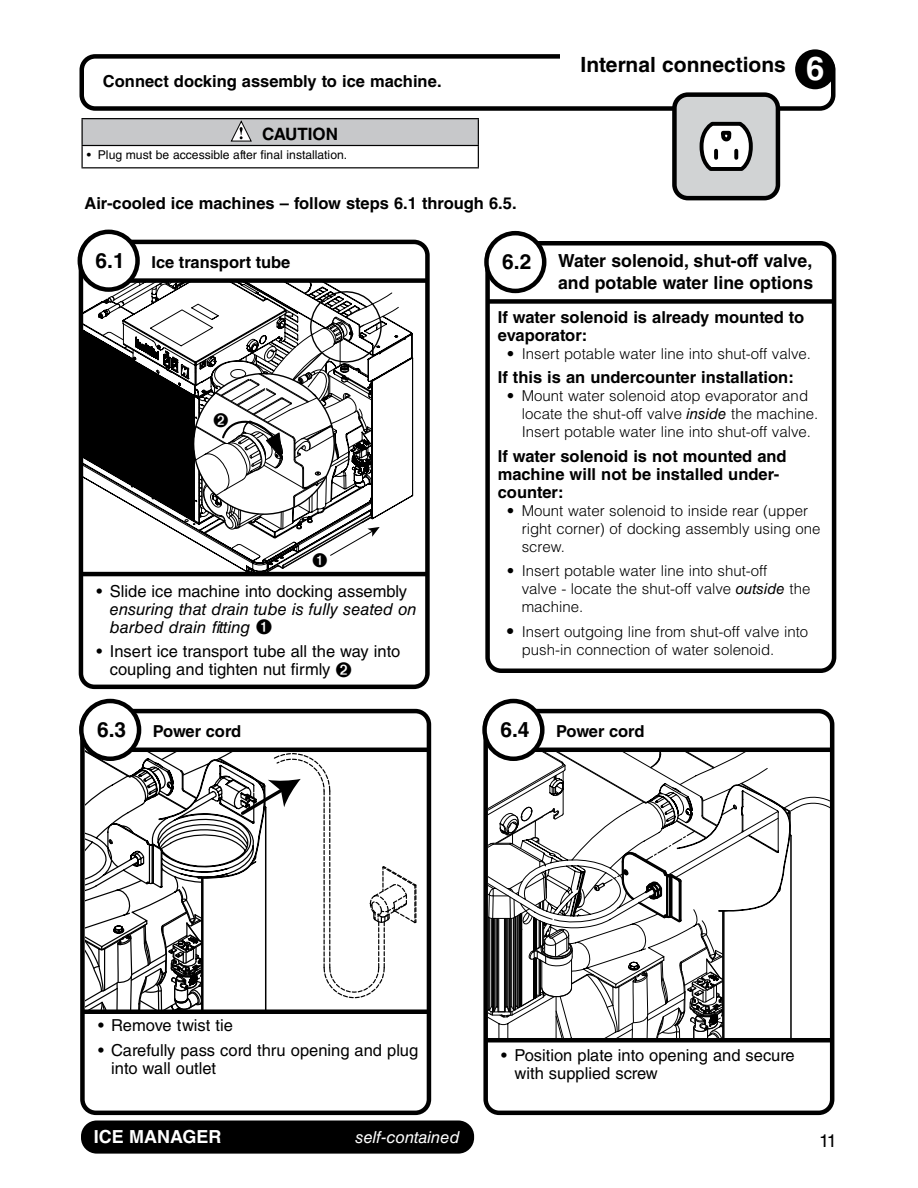
<style>
.page{position:relative;width:918px;height:1188px;background:#fff}
.page>*{position:absolute;margin:0;border:0;box-sizing:border-box;transform-origin:0 0}
.t1{font:700 21px "Helvetica LT Std";color:#000}
.t2{font:700 18px/21.6px "Helvetica LT Std";color:#000}
.t3{font:700 18px "Helvetica LT Std";color:#fff}
.t4{font:18px "Helvetica LT Std";color:#000}
.t5{font:700 16.95px "Helvetica LT Std";color:#000}
.t6{font:700 16.5px/18px "Helvetica LT Std";color:#000}
.t7{font:16.5px/18px "Helvetica LT Std";color:#000}
.t8{font:italic 16.5px/18px "Helvetica LT Std";color:#000}
.t9{font:italic 16.5px "Helvetica LT Std";color:#fff}
.t10{font:300 15px/18px "Helvetica LT Std";color:#000}
.t11{font:12.15px "Helvetica LT Std";color:#000}
.s1{font-size:33px;color:#fff}
.s2{font-weight:400;font-style:italic}
.s3{font-size:16.5px}
</style>
<div class="page">
<div style="left:83px;top:1123px;width:389px;height:28px;background:#000;border-radius:14px"></div>
<div style="left:81px;top:1120px;width:393px;height:34px;border:4px solid #000;border-radius:14px"></div>
<div style="left:80px;top:54px;width:756px;height:57px;border:4px solid #000;border-radius:14px"></div>
<div style="left:560px;top:36px;width:271px;height:44px;background:#fff"></div>
<div style="left:674px;top:95px;width:104px;height:103px;background:#d1d3d4;border-radius:14px"></div>
<svg style="left:700px;top:122px;width:53px;height:49px"></svg>
<div style="left:672px;top:92px;width:108px;height:108px;border:4px solid #000;border-radius:14px"></div>
<div style="left:795px;top:49px;width:40px;height:40px;background:#000;border-radius:50%"></div>
<div style="left:82px;top:119px;width:396px;height:27px;background:#c7c8ca"></div>
<hr style="left:81px;top:118px;width:398px;height:1px;background:#000">
<hr style="left:81px;top:119px;width:2px;height:26px;background:#000">
<hr style="left:81px;top:145px;width:398px;height:1px;background:#000">
<hr style="left:81px;top:146px;width:2px;height:21px;background:#000">
<svg style="left:478px;top:119px;width:1px;height:48px"></svg>
<hr style="left:81px;top:167px;width:398px;height:1px;background:#000">
<svg style="left:231px;top:120px;width:21px;height:21px"></svg>
<div style="left:80px;top:709px;width:351px;height:406px;border:4px solid #000;border-radius:14px"></div>
<svg style="left:85px;top:749px;width:332px;height:405px"></svg>
<div style="left:84px;top:1009px;width:347px;height:5px;background:#000"></div>
<hr style="left:91px;top:748px;width:337px;height:4px;background:#000">
<div style="left:81px;top:701px;width:58px;height:58px;background:#fff;border-radius:50%"></div>
<div style="left:79px;top:699px;width:62px;height:62px;border:4px solid #000;border-radius:50%"></div>
<div style="left:79px;top:240px;width:351px;height:449px;border:4px solid #000;border-radius:14px"></div>
<svg style="left:399px;top:325px;width:15px;height:247px"></svg>
<svg style="left:84px;top:281px;width:108px;height:291px"></svg>
<svg style="left:102px;top:332px;width:83px;height:39px"></svg>
<svg style="left:107px;top:283px;width:70px;height:26px"></svg>
<hr style="left:82px;top:572px;width:345px;height:4px;background:#000">
<div style="left:90px;top:278px;width:337px;height:5px;background:#000"></div>
<div style="left:80px;top:232px;width:58px;height:58px;background:#fff;border-radius:50%"></div>
<div style="left:78px;top:230px;width:62px;height:62px;border:4px solid #000;border-radius:50%"></div>
<div style="left:483px;top:709px;width:351px;height:406px;border:4px solid #000;border-radius:14px"></div>
<svg style="left:488px;top:752px;width:342px;height:286px"></svg>
<hr style="left:487px;top:1038px;width:345px;height:4px;background:#000">
<hr style="left:495px;top:748px;width:336px;height:4px;background:#000">
<div style="left:485px;top:701px;width:57px;height:58px;background:#fff;border-radius:50%"></div>
<div style="left:482px;top:699px;width:63px;height:62px;border:4px solid #000;border-radius:50%"></div>
<div style="left:485px;top:241px;width:351px;height:432px;border:4px solid #000;border-radius:14px"></div>
<div style="left:488px;top:299px;width:345px;height:5px;background:#000"></div>
<div style="left:486px;top:233px;width:58px;height:58px;background:#fff;border-radius:50%"></div>
<div style="left:484px;top:231px;width:62px;height:62px;border:4px solid #000;border-radius:50%"></div>
<svg style="left:192px;top:282px;width:207px;height:290px"></svg>
<p class="t6" style="left:103px;top:72px;width:340px">Connect docking assembly to ice machine.</p>
<p class="t5" style="left:262px;top:124px;width:77px">CAUTION</p>
<p class="t11" style="left:87px;top:148px;width:262px">• Plug must be accessible after final installation.</p>
<p class="t6" style="left:84px;top:194px;width:434px">Air-cooled ice machines – follow steps 6.1 through 6.5.</p>
<h1 class="t1" style="left:96px;top:248px;width:31px">6.1</h1>
<p class="t6" style="left:151px;top:252px;width:140px">Ice transport tube</p>
<h1 class="t1" style="left:502px;top:249px;width:31px">6.2</h1>
<h1 class="t1" style="left:581px;top:51px;width:245px">Internal connections <span class="s1">6</span></h1>
<p class="t2" style="left:558px;top:250px;width:257px">Water solenoid, shut-off valve, and potable water line options</p>
<p class="t7" style="left:97px;top:582px;width:312px">• Slide ice machine into docking assembly</p>
<p class="t8" style="left:110px;top:600px;width:308px">ensuring that drain tube is fully seated on barbed drain fitting ➊</p>
<p class="t7" style="left:110px;top:642px;width:292px;text-indent:-13px">• Insert ice transport tube all the way into coupling and tighten nut firmly ➋</p>
<h1 class="t1" style="left:97px;top:717px;width:31px">6.3</h1>
<p class="t6" style="left:153px;top:722px;width:90px">Power cord</p>
<p class="t6" style="left:498px;top:308px;width:308px">If water solenoid is already mounted to evaporator:</p>
<p class="t10" style="left:507px;top:344px;width:306px">• Insert potable water line into shut-off valve.</p>
<p class="t6" style="left:498px;top:368px;width:298px">If this is an undercounter installation:</p>
<p class="t10" style="left:522px;top:387px;width:298px;text-indent:-15px">• Mount water solenoid atop evaporator and locate the shut-off valve <span class="s2">inside</span> the machine.<br>Insert potable water line into shut-off valve.</p>
<p class="t6" style="left:498px;top:447px;width:290px">If water solenoid is not mounted and machine will not be installed under&shy;counter:</p>
<p class="t10" style="left:522px;top:501px;width:300px;text-indent:-15px">• Mount water solenoid to inside rear (upper right corner) of docking assembly using one screw.</p>
<p class="t10" style="left:522px;top:562px;width:290px;text-indent:-15px">• Insert potable water line into shut-off<br>valve - locate the shut-off valve <span class="s2">outside</span> the machine.</p>
<p class="t10" style="left:522px;top:622px;width:288px;text-indent:-16px"><span class="s3">•</span> Insert outgoing line from shut-off valve into push-in connection of water solenoid.</p>
<h1 class="t1" style="left:500px;top:717px;width:31px">6.4</h1>
<p class="t6" style="left:556px;top:722px;width:90px">Power cord</p>
<p class="t7" style="left:98px;top:1016px;width:136px">• Remove twist tie</p>
<p class="t7" style="left:111px;top:1041px;width:309px;text-indent:-13px">• Carefully pass cord thru opening and plug into wall outlet</p>
<p class="t7" style="left:515px;top:1046px;width:282px;text-indent:-13px">• Position plate into opening and secure with supplied screw</p>
<p class="t3" style="left:94px;top:1126px;width:129px">ICE MANAGER</p>
<p class="t9" style="left:356px;top:1128px;width:106px">self-contained</p>
<p class="t4" style="left:819px;top:1130px;width:19px">11</p>
</div>
